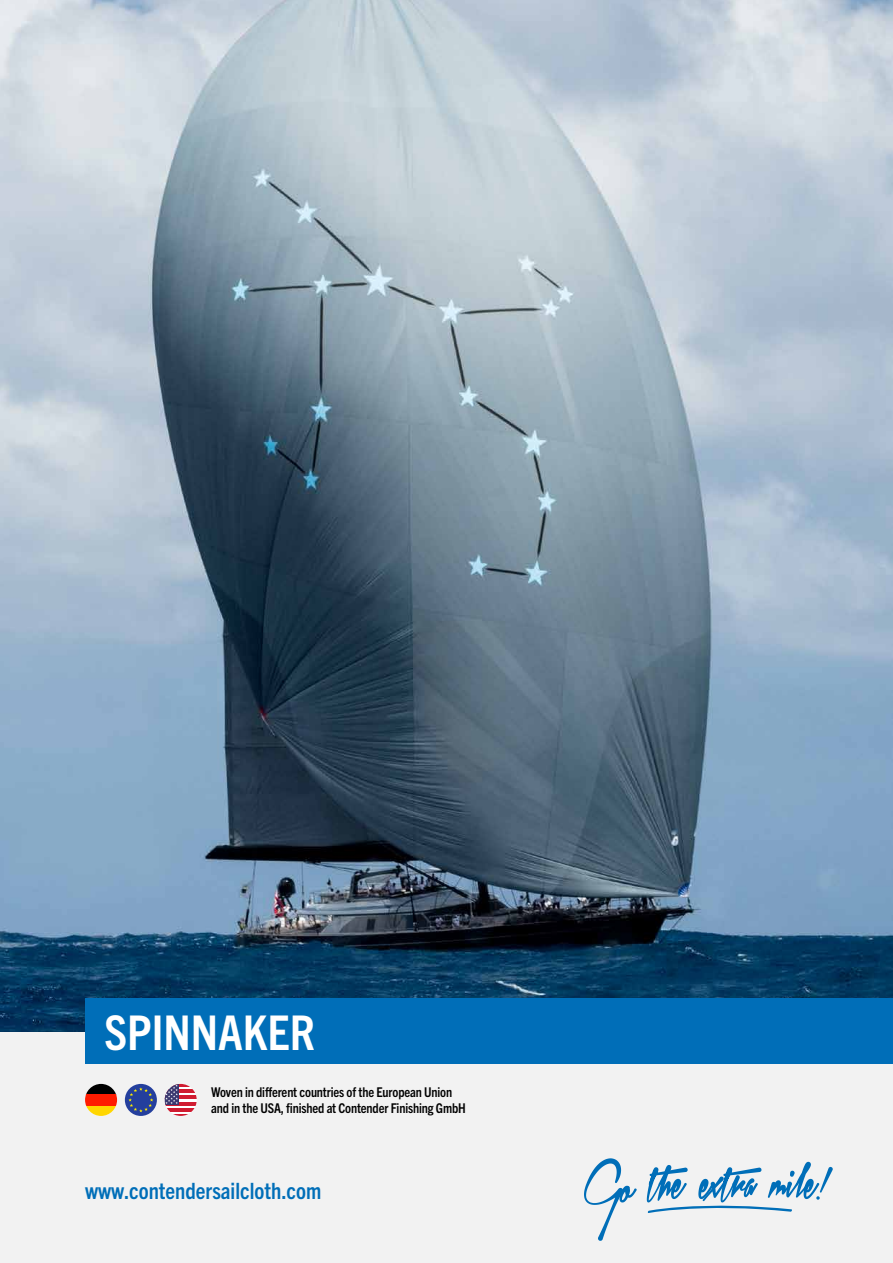
<style>
.page{position:relative;width:893px;height:1263px;background:#f2f2f2}
.page>*{position:absolute;margin:0;border:0;box-sizing:border-box;transform-origin:0 0}
.t1{font:700 condensed 48px "Trade Gothic Next LT Pro";color:#fff}
.t2{font:700 condensed 22.5px "Trade Gothic Next LT Pro";color:#006eb8}
.t3{font:700 condensed 13.5px/16.2px "Trade Gothic Next LT Pro";letter-spacing:-.01em;color:#000}
</style>
<div class="page">
<svg style="left:584px;top:1158px;width:53px;height:83px"></svg>
<svg style="left:647px;top:1162px;width:186px;height:51px"></svg>
<div style="left:125px;top:1084px;width:32px;height:32px;background:#243f9d;border-radius:16px"></div>
<svg style="left:128px;top:1087px;width:25px;height:25px"></svg>
<svg style="left:85px;top:1084px;width:32px;height:11px"></svg>
<div style="left:85px;top:1095px;width:32px;height:11px;background:#ff1b00"></div>
<svg style="left:86px;top:1106px;width:30px;height:10px"></svg>
<img style="left:0;top:0;width:893px;height:1031px">
<div style="left:85px;top:998px;width:808px;height:66px;background:#006eb8"></div>
<svg style="left:165px;top:1084px;width:32px;height:32px"></svg>
<hr style="left:165px;top:1084px;width:32px;height:2px;background:#d01c31">
<hr style="left:165px;top:1090px;width:32px;height:3px;background:#d01c31">
<hr style="left:165px;top:1096px;width:32px;height:3px;background:#d01c31">
<hr style="left:165px;top:1102px;width:32px;height:3px;background:#d01c31">
<hr style="left:165px;top:1108px;width:32px;height:3px;background:#d01c31">
<hr style="left:165px;top:1114px;width:32px;height:2px;background:#d01c31">
<div style="left:165px;top:1084px;width:14px;height:21px;background:#3a3870"></div>
<svg style="left:165px;top:1084px;width:13px;height:20px"></svg>
<h1 class="t1" style="left:105px;top:1000px;width:212px">SPINNAKER</h1>
<p class="t3" style="left:211px;top:1083px;width:256px">Woven in different countries of the European Union and in the USA, finished at Contender Finishing GmbH</p>
<h2 class="t2" style="left:85px;top:1176px;width:238px">www.contendersailcloth.com</h2>
</div>
